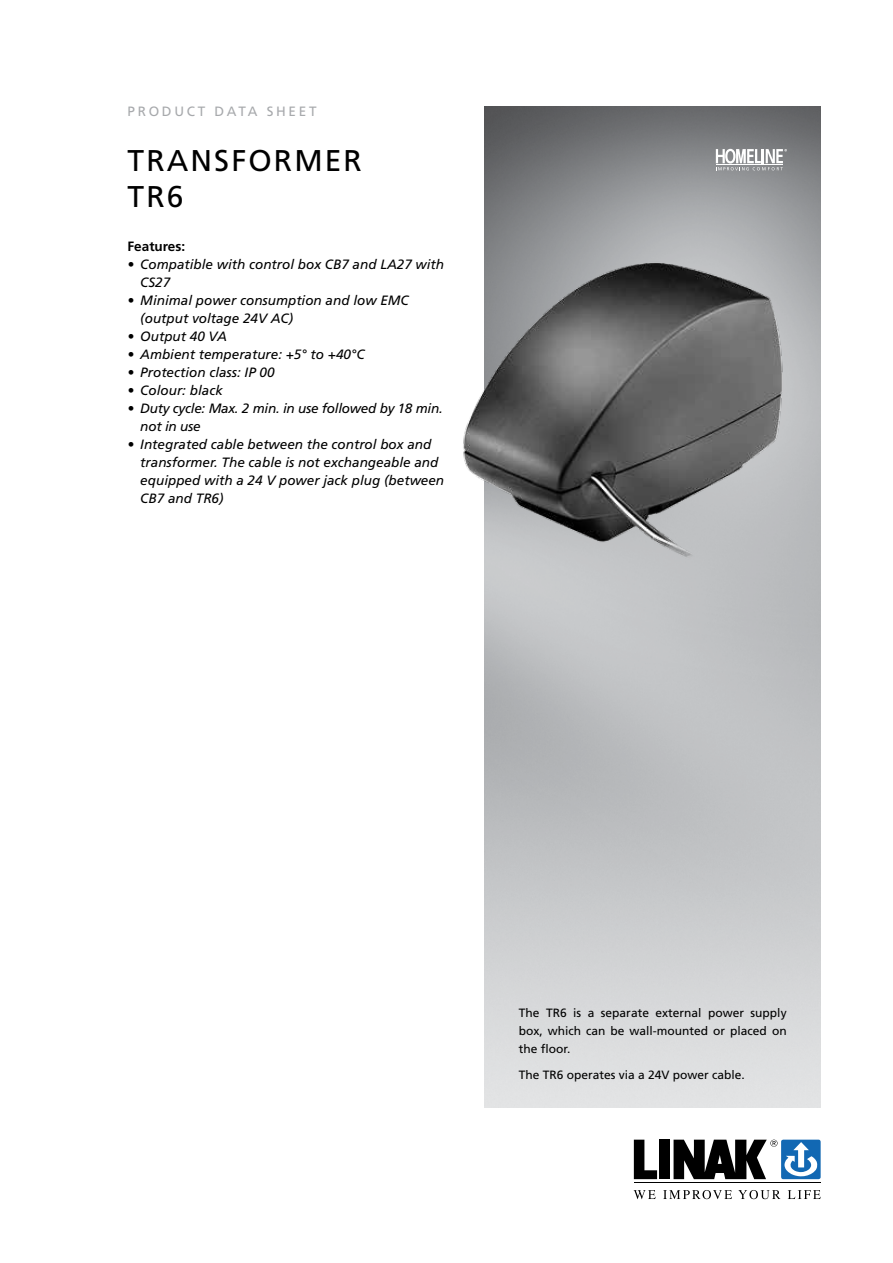
<style>
.page{position:relative;width:893px;height:1263px;background:#fff}
.page>*{position:absolute;margin:0;border:0;box-sizing:border-box;transform-origin:0 0}
.t1{font:30px "Frutiger LT Std";color:#000}
.t2{font:italic 13.5px/18px "Frutiger LT Std";color:#000}
.t3{font:italic 13.5px/18px "Frutiger LT Std";letter-spacing:-.02em;color:#000}
.t4{font:13.5px "Frutiger LT Std";letter-spacing:.2em;color:#a7a9ac}
.t5{font:700 13.5px "Frutiger LT Std";color:#000}
.t6{font:12px/18px "Frutiger LT Std";color:#000;text-align:justify}
</style>
<div class="page">
<svg style="left:634px;top:1140px;width:23px;height:39px"></svg>
<div style="left:659px;top:1139px;width:11px;height:40px;background:#000"></div>
<svg style="left:634px;top:1190px;width:22px;height:9px"></svg>
<svg style="left:663px;top:1190px;width:69px;height:9px"></svg>
<svg style="left:738px;top:1190px;width:42px;height:9px"></svg>
<svg style="left:788px;top:1190px;width:33px;height:9px"></svg>
<hr style="left:634px;top:1182px;width:187px;height:1px;background:#000">
<svg style="left:674px;top:1139px;width:147px;height:40px"></svg>
<img style="left:485px;top:106px;width:336px;height:1002px">
<svg style="left:716px;top:149px;width:71px;height:21px"></svg>
<hr style="left:716px;top:164px;width:67px;height:1px;background:#fff">
<img style="left:463px;top:238px;width:358px;height:355px">
<p class="t4" style="left:128px;top:104px;width:190px">product data sheet</p>
<h1 class="t1" style="left:128px;top:143px;width:22px">TRA</h1>
<h1 class="t1" style="left:191px;top:143px;width:152px">NSFORMER</h1>
<h1 class="t1" style="left:128px;top:179px;width:57px">TR 6</h1>
<p class="t5" style="left:128px;top:239px;width:59px">Features:</p>
<p class="t2" style="left:140px;top:256px;width:305px;text-indent:-13px">• Compatible with control box CB7 and LA27 with<br>CS27</p>
<p class="t2" style="left:140px;top:292px;width:270px;text-indent:-13px">• Minimal power consumption and low EMC (output voltage 24V AC)</p>
<p class="t2" style="left:128px;top:328px;width:101px">• Output 40 VA</p>
<p class="t2" style="left:128px;top:346px;width:239px">• Ambient temperature: +5° to +40°C</p>
<p class="t2" style="left:128px;top:364px;width:149px">• Protection class: IP 00</p>
<p class="t2" style="left:128px;top:382px;width:97px">• Colour: black</p>
<p class="t3" style="left:140px;top:400px;width:304px;text-indent:-13px">• Duty cycle: Max. 2 min. in use followed by 18 min. not in use</p>
<p class="t2" style="left:140px;top:436px;width:305px;text-indent:-13px">• Integrated cable between the control box and transformer. The cable is not exchangeable and equipped with a 24 V power jack plug (between CB7 and TR6)</p>
<p class="t6" style="left:519px;top:1004px;width:269px">The TR6 is a separate external power supply box, which can be wall-mounted or placed on the floor.</p>
<p class="t6" style="left:519px;top:1066px;width:228px">The TR6 operates via a 24V power cable.</p>
</div>
